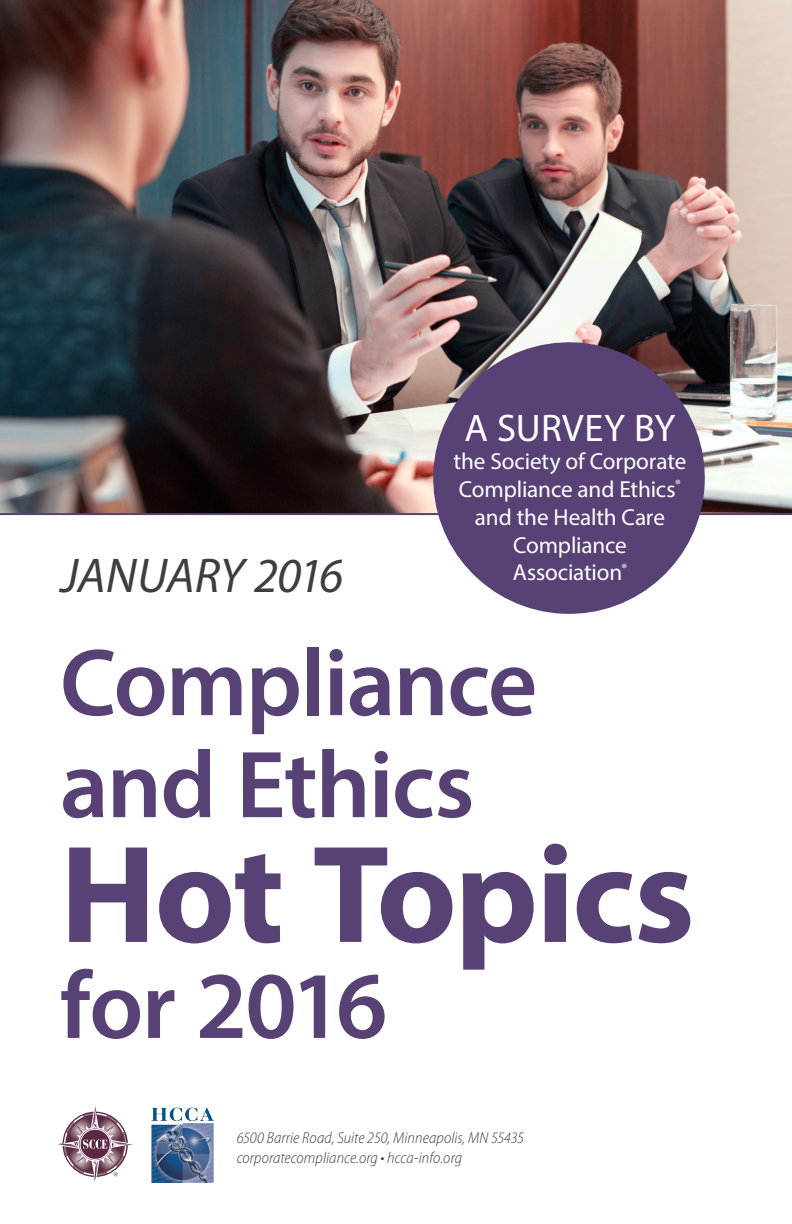
<style>
.page{position:relative;width:792px;height:1224px;background:#fff}
.page>*{position:absolute;margin:0;border:0;box-sizing:border-box;transform-origin:0 0}
.t1{font:700 140px "Myriad Pro";letter-spacing:-.015em;color:#584174}
.t2{font:600 96px/102px "Myriad Pro";letter-spacing:-.02em;color:#584174}
.t3{font:italic 49px "Myriad Pro";letter-spacing:-.015em;color:#3e3e3f}
.t4{font:38.6px "Myriad Pro";letter-spacing:.01em;color:#fff}
.t5{font:23.2px/27.8px "Myriad Pro";letter-spacing:-.01em;color:#fff;text-align:center}
.t6{font:italic 300 semi-condensed 16px "Myriad Pro";letter-spacing:.005em;color:#3e3e3f}
</style>
<div class="page">
<img style="left:0;top:0;width:792px;height:513px">
<hr style="left:0;top:513px;width:792px;height:2px;background:#584174">
<svg style="left:430px;top:339px;width:278px;height:275px;background:#6e5b81"></svg>
<img style="left:151px;top:1107px;width:63px;height:75px">
<svg style="left:58px;top:1106px;width:75px;height:76px"></svg>
<p class="t3" style="left:60px;top:545px;width:284px">JANUARY 2016</p>
<p class="t4" style="left:465px;top:404px;width:212px">A SURVEY BY</p>
<p class="t5" style="left:454px;top:447px;width:234px">the Society of Corporate<br>Compliance and Ethics<sup>® </sup>and the Health Care<br>Compliance<br>Association<sup>®</sup></p>
<p class="t2" style="left:60px;top:629px;width:479px">Compliance and Ethics</p>
<p class="t1" style="left:60px;top:803px;width:636px">Hot Topics</p>
<p class="t2" style="left:60px;top:952px;width:329px">for 2016</p>
<p class="t6" style="left:237px;top:1129px;width:289px">6500 Barrie Road, Suite 250, Minneapolis, MN 55435</p>
<p class="t6" style="left:237px;top:1148px;width:227px">corporatecompliance.org • hcca-info.org</p>
</div>
